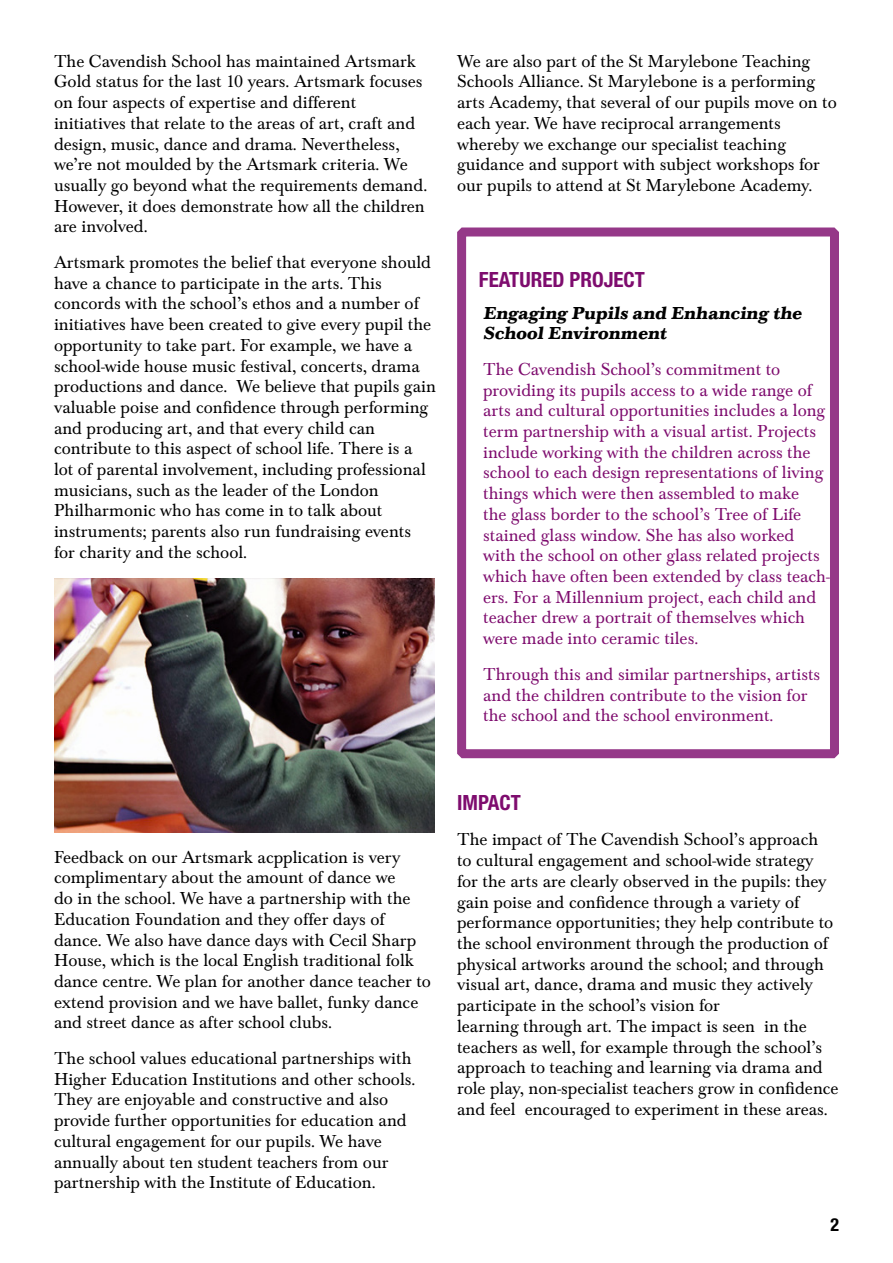
<style>
.page{position:relative;width:893px;height:1263px;background:#fff}
.page>*{position:absolute;margin:0;border:0;box-sizing:border-box;transform-origin:0 0}
.t1{font:700 condensed 21px "Helvetica Neue LT Std";color:#7e0c6e}
.t2{font:18px/20.7px "Baskerville Std";color:#000}
.t3{font:18px/20.7px "Baskerville Std";color:#7e0c6e}
.t4{font:700 18px/20.7px "Baskerville Std";color:#000}
.t5{font:700 condensed 18px "Helvetica Neue LT Std";color:#000}
</style>
<div class="page">
<img style="left:54px;top:578px;width:381px;height:254px">
<div style="left:457px;top:227px;width:382px;height:531px;border:9px solid #953888"></div>
<p class="t2" style="left:54px;top:51px;width:375px">The Cavendish School has maintained Artsmark Gold status for the last 10 years. Artsmark focuses on four aspects of expertise and different initiatives that relate to the areas of art, craft and design, music, dance and drama. Nevertheless, we’re not moulded by the Artsmark criteria. We usually go beyond what the requirements demand.<br>However, it does demonstrate how all the children are involved.</p>
<p class="t2" style="left:54px;top:252px;width:383px">Artsmark promotes the belief that everyone should have a chance to participate in the arts. This concords with the school’s ethos and a number of initiatives have been created to give every pupil the opportunity to take part. For example, we have a school-wide house music festival, concerts, drama productions and dance. We believe that pupils gain valuable poise and confidence through performing and producing art, and that every child can contribute to this aspect of school life. There is a lot of parental involvement, including professional musicians, such as the leader of the London Philharmonic who has come in to talk about instruments; parents also run fundraising events for charity and the school.</p>
<p class="t2" style="left:457px;top:51px;width:381px">We are also part of the St Marylebone Teaching Schools Alliance. St Marylebone is a performing arts Academy, that several of our pupils move on to each year. We have reciprocal arrangements whereby we exchange our specialist teaching guidance and support with subject workshops for our pupils to attend at St Marylebone Academy.</p>
<p class="t1" style="left:479px;top:266px;width:168px">FEATURED PROJECT</p>
<p class="t4" style="left:483px;top:302px;width:323px">Engaging Pupils and Enhancing the<br>School Environment</p>
<p class="t3" style="left:483px;top:359px;width:348px">The Cavendish School’s commitment to providing its pupils access to a wide range of arts and cultural opportunities includes a long term partnership with a visual artist. Projects include working with the children across the school to each design representations of living things which were then assembled to make<br>the glass border to the school’s Tree of Life stained glass window. She has also worked with the school on other glass related projects which have often been extended by class teach&shy;ers. For a Millennium project, each child and teacher drew a portrait of themselves which were made into ceramic tiles.</p>
<p class="t3" style="left:483px;top:664px;width:339px">Through this and similar partnerships, artists and the children contribute to the vision for the school and the school environment.</p>
<p class="t2" style="left:54px;top:847px;width:379px">Feedback on our Artsmark acpplication is very complimentary about the amount of dance we<br>do in the school. We have a partnership with the Education Foundation and they offer days of dance. We also have dance days with Cecil Sharp House, which is the local English traditional folk dance centre. We plan for another dance teacher to extend provision and we have ballet, funky dance and street dance as after school clubs.</p>
<p class="t2" style="left:54px;top:1048px;width:363px">The school values educational partnerships with Higher Education Institutions and other schools.<br>They are enjoyable and constructive and also provide further opportunities for education and cultural engagement for our pupils. We have annually about ten student teachers from our partnership with the Institute of Education.</p>
<p class="t1" style="left:457px;top:789px;width:65px">IMPACT</p>
<p class="t2" style="left:457px;top:829px;width:383px">The impact of The Cavendish School’s approach<br>to cultural engagement and school-wide strategy for the arts are clearly observed in the pupils: they gain poise and confidence through a variety of performance opportunities; they help contribute to the school environment through the production of physical artworks around the school; and through visual art, dance, drama and music they actively participate in the school’s vision for<br>learning through art. The impact is seen in the teachers as well, for example through the school’s approach to teaching and learning via drama and role play, non-specialist teachers grow in confidence and feel encouraged to experiment in these areas.</p>
<p class="t5" style="left:830px;top:1214px;width:10px">2</p>
</div>
